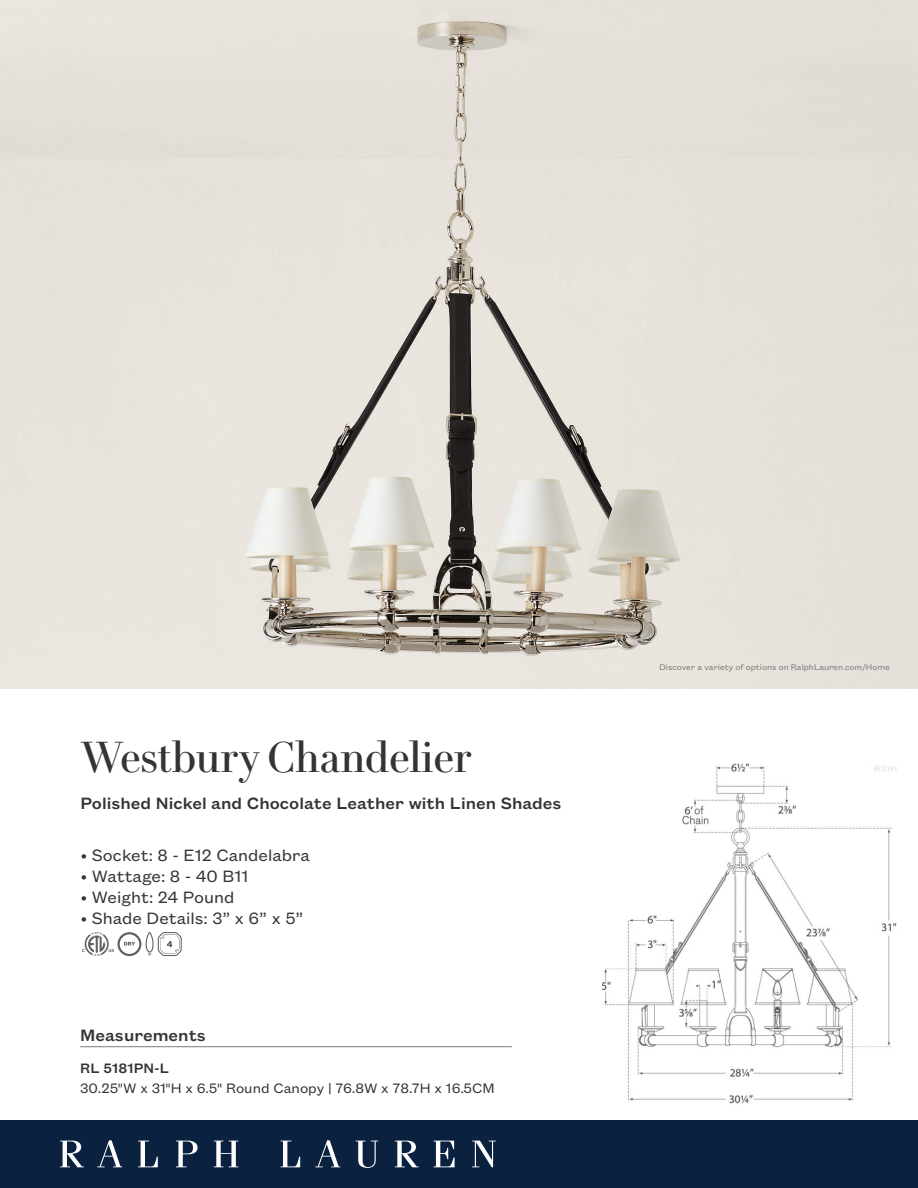
<style>
.page{position:relative;width:918px;height:1188px;background:#fff}
.page>*{position:absolute;margin:0;border:0;box-sizing:border-box;transform-origin:0 0}
.t1{font:42px "Le Jeune Deck";letter-spacing:-.005em;color:#333434}
.t2{font:18px "Founders Grotesk Text";color:#333434}
.t3{font:500 18px "Founders Grotesk Text";color:#333434}
.t4{font:15px "Founders Grotesk Text";color:#333434}
.t5{font:500 15px "Founders Grotesk Text";color:#333434}
.t6{font:9px "Founders Grotesk Text";color:#7d7c7c}
</style>
<div class="page">
<img style="left:0;top:0;width:918px;height:688px">
<hr style="left:80px;top:1046px;width:432px;height:1px;background:#7d7c7c">
<svg style="left:82px;top:932px;width:100px;height:24px"></svg>
<img style="left:601px;top:763px;width:296px;height:341px">
<div style="left:0;top:1120px;width:918px;height:68px;background:#0a213f"></div>
<svg style="left:60px;top:1141px;width:24px;height:26px"></svg>
<svg style="left:97px;top:1140px;width:25px;height:27px"></svg>
<svg style="left:138px;top:1141px;width:20px;height:26px"></svg>
<svg style="left:176px;top:1141px;width:22px;height:26px"></svg>
<svg style="left:214px;top:1141px;width:24px;height:26px"></svg>
<svg style="left:281px;top:1141px;width:19px;height:26px"></svg>
<svg style="left:315px;top:1140px;width:25px;height:27px"></svg>
<svg style="left:356px;top:1141px;width:22px;height:27px"></svg>
<svg style="left:395px;top:1141px;width:24px;height:26px"></svg>
<svg style="left:434px;top:1141px;width:21px;height:26px"></svg>
<svg style="left:472px;top:1141px;width:24px;height:26px"></svg>
<h1 class="t1" style="left:80px;top:727px;width:393px">Westbury Chandelier</h1>
<p class="t3" style="left:80px;top:791px;width:483px">Polished Nickel and Chocolate Leather with Linen Shades</p>
<p class="t2" style="left:81px;top:843px;width:231px">• Socket: 8 - E12 Candelabra</p>
<p class="t2" style="left:81px;top:864px;width:169px">• Wattage: 8 - 40 B11</p>
<p class="t2" style="left:81px;top:885px;width:155px">• Weight: 24 Pound</p>
<p class="t2" style="left:81px;top:906px;width:224px">• Shade Details: 3” x 6” x 5”</p>
<p class="t3" style="left:80px;top:1023px;width:127px">Measurements</p>
<p class="t5" style="left:80px;top:1057px;width:90px">RL 5181PN-L</p>
<p class="t4" style="left:80px;top:1078px;width:416px">30.25"W x 31"H x 6.5" Round Canopy | 76.8W x 78.7H x 16.5CM</p>
<p class="t6" style="left:659px;top:661px;width:232px">Discover a variety of options on RalphLauren.com/Home</p>
</div>
